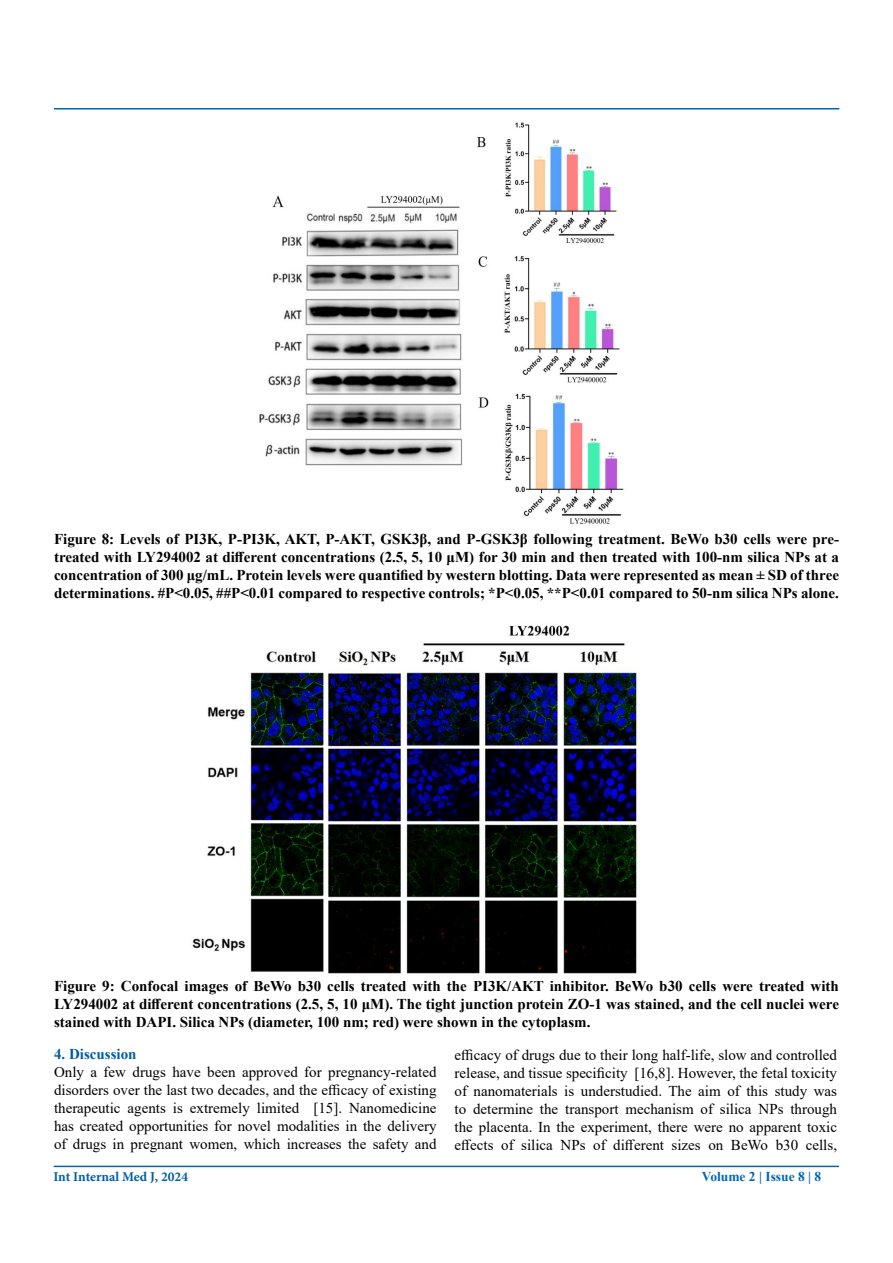
<style>
.page{position:relative;width:893px;height:1263px;background:#fff}
.page>*{position:absolute;margin:0;border:0;box-sizing:border-box;transform-origin:0 0}
.t1{font:700 15px/18px "Times New Roman";color:#000;text-align:justify}
.t2{font:15px/18px "Times New Roman";color:#000;text-align:justify}
.t3{font:700 15px "Times New Roman";color:#005ea5}
.t4{font:700 13.8px "Times New Roman";color:#000}
.t5{font:700 13.5px "Minion Pro";letter-spacing:-.005em;color:#005ea5}
.t6{font:700 13.5px "Times New Roman";color:#0066b3}
</style>
<div class="page">
<hr style="left:54px;top:1166px;width:785px;height:1px;background:#0066b3">
<hr style="left:54px;top:108px;width:785px;height:2px;background:#0066b3">
<img style="left:259px;top:122px;width:365px;height:402px">
<img style="left:192px;top:624px;width:448px;height:350px">
<svg style="left:468px;top:895px;width:9px;height:7px"></svg>
<p class="t1" style="left:54px;top:530px;width:786px">Figure 8: Levels of PI3K, P-PI3K, AKT, P-AKT, GSK3β, and P-GSK3β following treatment. BeWo b30 cells were pre&shy;treated with LY294002 at different concentrations (2.5, 5, 10 μM) for 30 min and then treated with 100-nm silica NPs at a concentration of 300 μg/mL. Protein levels were quantified by western blotting. Data were represented as mean ± SD of three determinations. #P&lt;0.05, ##P&lt;0.01 compared to respective controls; *P&lt;0.05, **P&lt;0.01 compared to 50-nm silica NPs alone.</p>
<p class="t4" style="left:454px;top:542px;width:38px">Fig. 8.</p>
<p class="t1" style="left:54px;top:976px;width:786px">Figure 9: Confocal images of BeWo b30 cells treated with the PI3K/AKT inhibitor. BeWo b30 cells were treated with LY294002 at different concentrations (2.5, 5, 10 μM). The tight junction protein ZO-1 was stained, and the cell nuclei were stained with DAPI. Silica NPs (diameter, 100 nm; red) were shown in the cytoplasm.</p>
<p class="t3" style="left:54px;top:1043px;width:84px">4. Discussion</p>
<p class="t2" style="left:54px;top:1063px;width:384px">Only a few drugs have been approved for pregnancy-related disorders over the last two decades, and the efficacy of existing therapeutic agents is extremely limited [15]. Nanomedicine has created opportunities for novel modalities in the delivery of drugs in pregnant women, which increases the safety and</p>
<p class="t2" style="left:454px;top:1045px;width:384px">efficacy of drugs due to their long half-life, slow and controlled release, and tissue specificity [16,8]. However, the fetal toxicity of nanomaterials is understudied. The aim of this study was to determine the transport mechanism of silica NPs through the placenta. In the experiment, there were no apparent toxic effects of silica NPs of different sizes on BeWo b30 cells,</p>
<p class="t5" style="left:53px;top:1167px;width:136px">Int Internal Med J, 2024</p>
<p class="t6" style="left:702px;top:1166px;width:121px">Volume 2 | Issue 8 | 8</p>
</div>
